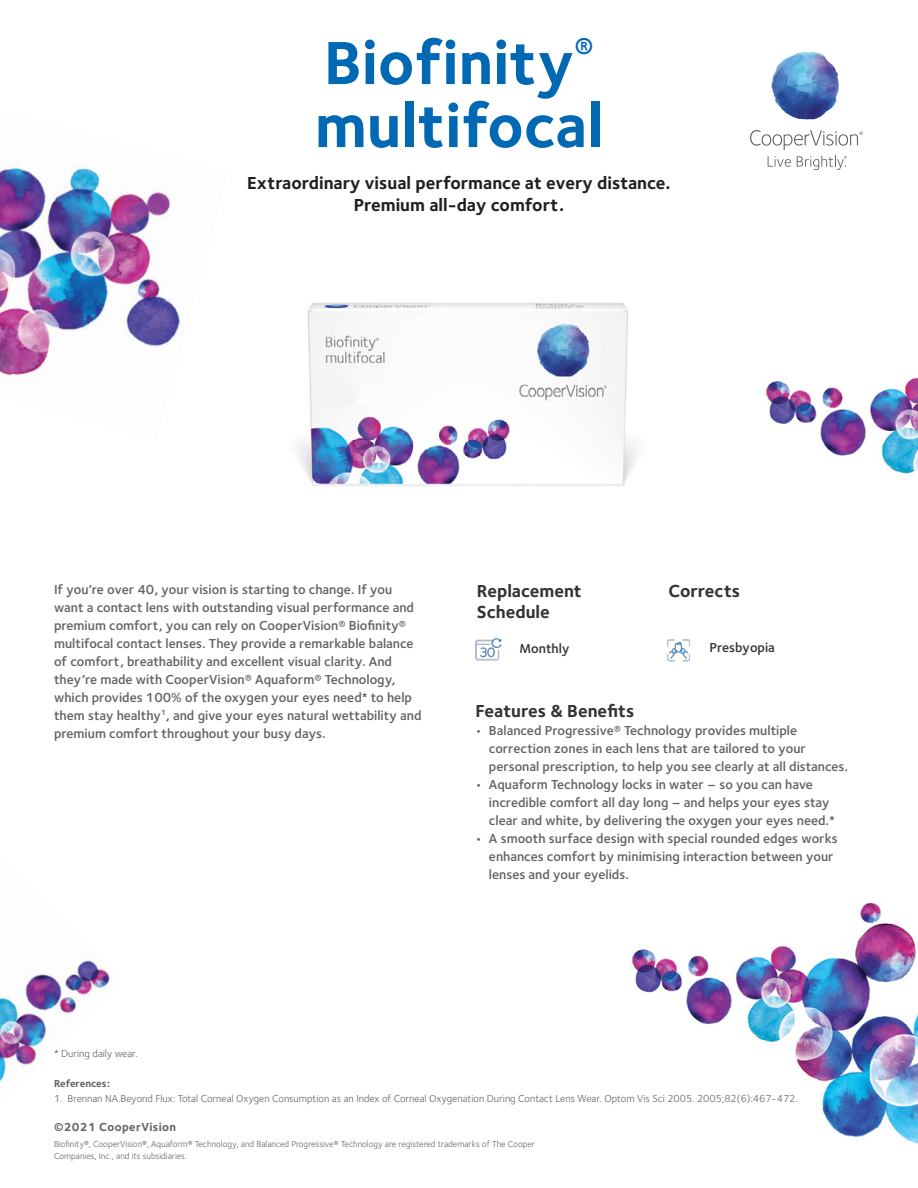
<style>
.page{position:relative;width:918px;height:1188px;background:#fff}
.page>*{position:absolute;margin:0;border:0;box-sizing:border-box;transform-origin:0 0}
.t1{font:700 63px/63px "Foundry Sterling OT3";color:#0168b3}
.t2{font:700 18px/21.6px "Foundry Sterling OT3";color:#231f20;text-align:center}
.Header_C{font:700 18px/21px "Foundry Sterling OT3";color:#323332}
.body{font:600 13.5px/18px "Foundry Sterling OT3";color:#636366}
.icon_labels{font:600 13.5px "Foundry Sterling OT3";color:#323332}
.t3{font:700 12px "Foundry Sterling OT3";letter-spacing:.03em;color:#636366}
.references{font:10.5px "Foundry Sterling OT3";color:#636366}
.references-2{font:700 10.5px "Foundry Sterling OT3";color:#636366}
.trademark_note{font:9px/12px "Foundry Sterling OT3";color:#636366}
</style>
<div class="page">
<img style="left:632px;top:903px;width:286px;height:241px">
<img style="left:0;top:960px;width:110px;height:121px">
<img style="left:0;top:167px;width:181px;height:209px">
<img style="left:766px;top:377px;width:152px;height:97px">
<img style="left:298px;top:302px;width:338px;height:184px">
<img style="left:771px;top:52px;width:68px;height:68px">
<svg style="left:768px;top:156px;width:23px;height:11px"></svg>
<svg style="left:750px;top:130px;width:113px;height:20px"></svg>
<svg style="left:797px;top:156px;width:50px;height:14px"></svg>
<img style="left:475px;top:638px;width:27px;height:23px">
<img style="left:667px;top:639px;width:23px;height:23px">
<p class="t1" style="left:315px;top:28px;width:290px">Biofinity<sup>® </sup>multifocal</p>
<p class="t2" style="left:247px;top:171px;width:425px">Extraordinary visual performance at every distance.<br>Premium all-day comfort.</p>
<p class="body" style="left:54px;top:580px;width:369px">If you’re over 40, your vision is starting to change. If you want a contact lens with outstanding visual performance and premium comfort, you can rely on CooperVision® Biofinity® multifocal contact lenses. They provide a remarkable balance of comfort, breathability and excellent visual clarity. And they’re made with CooperVision® Aquaform® Technology, which provides 100% of the oxygen your eyes need* to help them stay healthy<sup>1</sup>, and give your eyes natural wettability and premium comfort throughout your busy days.</p>
<p class="Header_C" style="left:477px;top:579px;width:106px">Replacement<br>Schedule</p>
<p class="Header_C" style="left:669px;top:579px;width:73px">Corrects</p>
<p class="icon_labels" style="left:519px;top:637px;width:51px">Monthly</p>
<p class="icon_labels" style="left:709px;top:637px;width:67px">Presbyopia</p>
<p class="Header_C" style="left:475px;top:699px;width:161px">Features &amp; Benefits</p>
<p class="body" style="left:489px;top:720px;width:361px;text-indent:-14px">• Balanced Progressive® Technology provides multiple correction zones in each lens that are tailored to your personal prescription, to help you see clearly at all distances.</p>
<p class="body" style="left:489px;top:774px;width:348px;text-indent:-14px">• Aquaform Technology locks in water – so you can have incredible comfort all day long – and helps your eyes stay clear and white, by delivering the oxygen your eyes need.*</p>
<p class="body" style="left:489px;top:828px;width:350px;text-indent:-14px">• A smooth surface design with special rounded edges works enhances comfort by minimising interaction between your lenses and your eyelids.</p>
<p class="references" style="left:54px;top:1045px;width:85px">* During daily wear.</p>
<p class="references-2" style="left:54px;top:1075px;width:58px">References:</p>
<p class="references" style="left:54px;top:1091px;width:745px">1. Brennan NA.Beyond Flux: Total Corneal Oxygen Consumption as an Index of Corneal Oxygenation During Contact Lens Wear. Optom Vis Sci 2005. 2005;82(6):467-472.</p>
<p class="t3" style="left:54px;top:1118px;width:124px">©2021 CooperVision</p>
<p class="trademark_note" style="left:54px;top:1137px;width:482px">Biofinity®, CooperVision®, Aquaform® Technology, and Balanced Progressive® Technology are registered trademarks of The Cooper<br>Companies, Inc., and its subsidiaries.</p>
</div>
